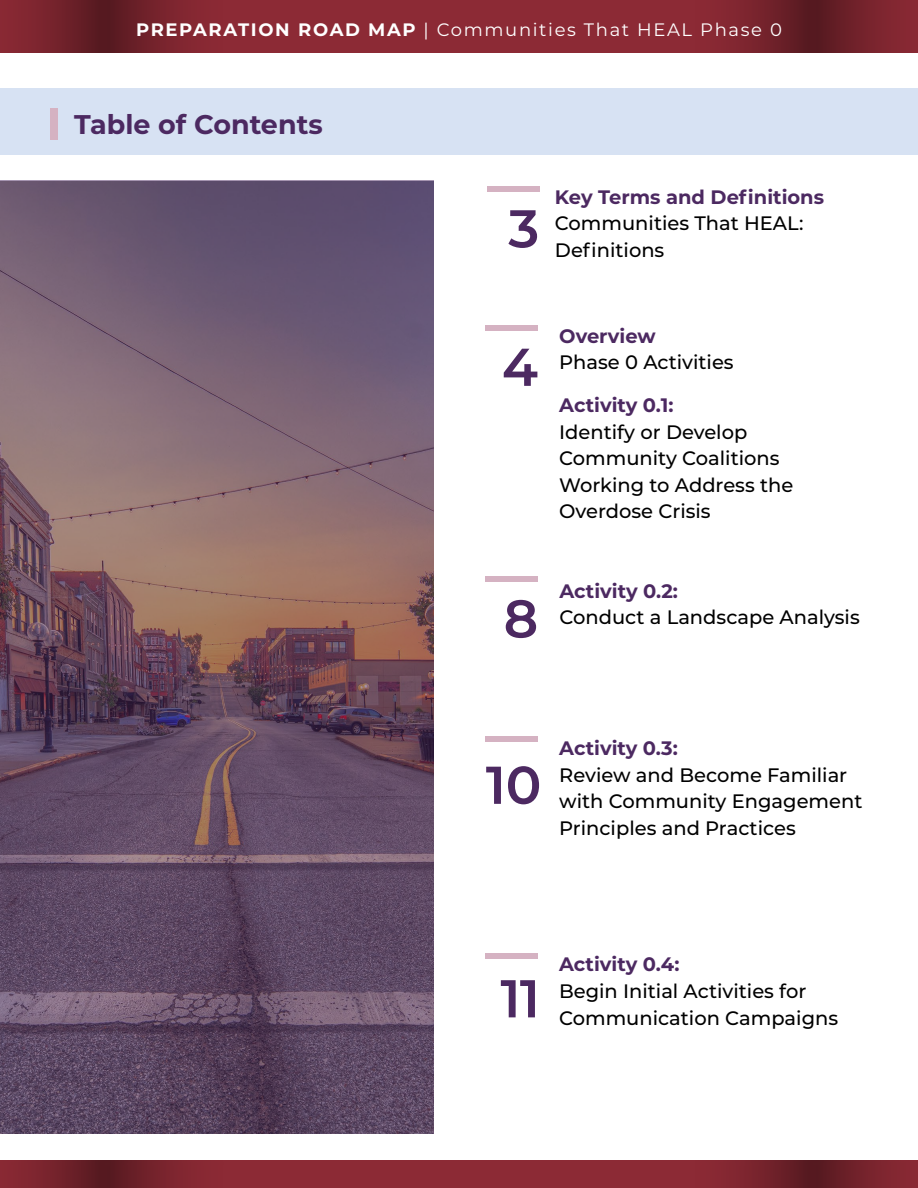
<style>
.page{position:relative;width:918px;height:1188px;background:#fff}
.page>*{position:absolute;margin:0;border:0;box-sizing:border-box;transform-origin:0 0}
.t1{font:600 53.1px "Montserrat";color:#4c2961}
.Introduction_Header{font:700 27px "Montserrat";color:#4c2961}
.Tip_H1{font:500 19.5px/26.5px "Montserrat";color:#000}
.Tip_H1-2{font:700 19.5px/26.5px "Montserrat";color:#4c2961}
.t2{font:18px "Montserrat";letter-spacing:.09em;color:#fff}
.s1{font-weight:700}
.s2{font-weight:500;color:#000}
.s3{font-weight:700;color:#4c2961}
</style>
<div class="page">
<div style="left:0;top:0;width:918px;height:53px;background:#8c2a35"></div>
<svg style="left:28px;top:0;width:155px;height:53px"></svg>
<svg style="left:736px;top:0;width:155px;height:53px"></svg>
<div style="left:0;top:1160px;width:918px;height:28px;background:#8c2a35"></div>
<svg style="left:27px;top:1160px;width:156px;height:28px"></svg>
<svg style="left:735px;top:1160px;width:156px;height:28px"></svg>
<div style="left:0;top:88px;width:918px;height:66px;background:#d7e2f3"></div>
<div style="left:50px;top:108px;width:8px;height:32px;background:#d5b2c2"></div>
<div style="left:485px;top:325px;width:53px;height:6px;background:#d5b2c2"></div>
<div style="left:486px;top:577px;width:52px;height:5px;background:#d5b2c2"></div>
<div style="left:485px;top:736px;width:53px;height:6px;background:#d5b2c2"></div>
<div style="left:485px;top:953px;width:53px;height:6px;background:#d5b2c2"></div>
<div style="left:487px;top:186px;width:52px;height:6px;background:#d5b2c2"></div>
<svg style="left:0;top:180px;width:433px;height:954px;background:#6f5769"></svg>
<p class="t2" style="left:136px;top:17px;width:647px"><span class="s1">PREPARATION ROAD MAP</span> | Communities That HEAL Phase 0</p>
<p class="Introduction_Header" style="left:74px;top:105px;width:250px">Table of Contents</p>
<h1 class="t1" style="left:508px;top:191px;width:32px">3</h1>
<p class="Tip_H1-2" style="left:555px;top:183px;width:271px">Key Terms and Definitions<br><span class="s2">Communities That HEAL:</span></p>
<p class="Tip_H1" style="left:555px;top:236px;width:111px">Definitions</p>
<h1 class="t1" style="left:502px;top:329px;width:38px">4</h1>
<p class="Tip_H1-2" style="left:559px;top:322px;width:98px">Overview</p>
<p class="Tip_H1" style="left:559px;top:348px;width:176px">Phase 0 Activities</p>
<p class="Tip_H1" style="left:559px;top:391px;width:236px"><span class="s3">Activity 0.1:<br></span>Identify or Develop<br>Community Coalitions<br>Working to Address the<br>Overdose Crisis</p>
<h1 class="t1" style="left:504px;top:581px;width:36px">8</h1>
<p class="Tip_H1" style="left:559px;top:577px;width:302px"><span class="s3">Activity 0.2:<br></span>Conduct a Landscape Analysis</p>
<h1 class="t1" style="left:486px;top:747px;width:57px">10</h1>
<p class="Tip_H1" style="left:559px;top:734px;width:305px"><span class="s3">Activity 0.3:<br></span>Review and Become Familiar with Community Engagement<br>Principles and Practices</p>
<h1 class="t1" style="left:500px;top:961px;width:41px">11</h1>
<p class="Tip_H1" style="left:559px;top:950px;width:281px"><span class="s3">Activity 0.4:<br></span>Begin Initial Activities for<br>Communication Campaigns</p>
</div>
